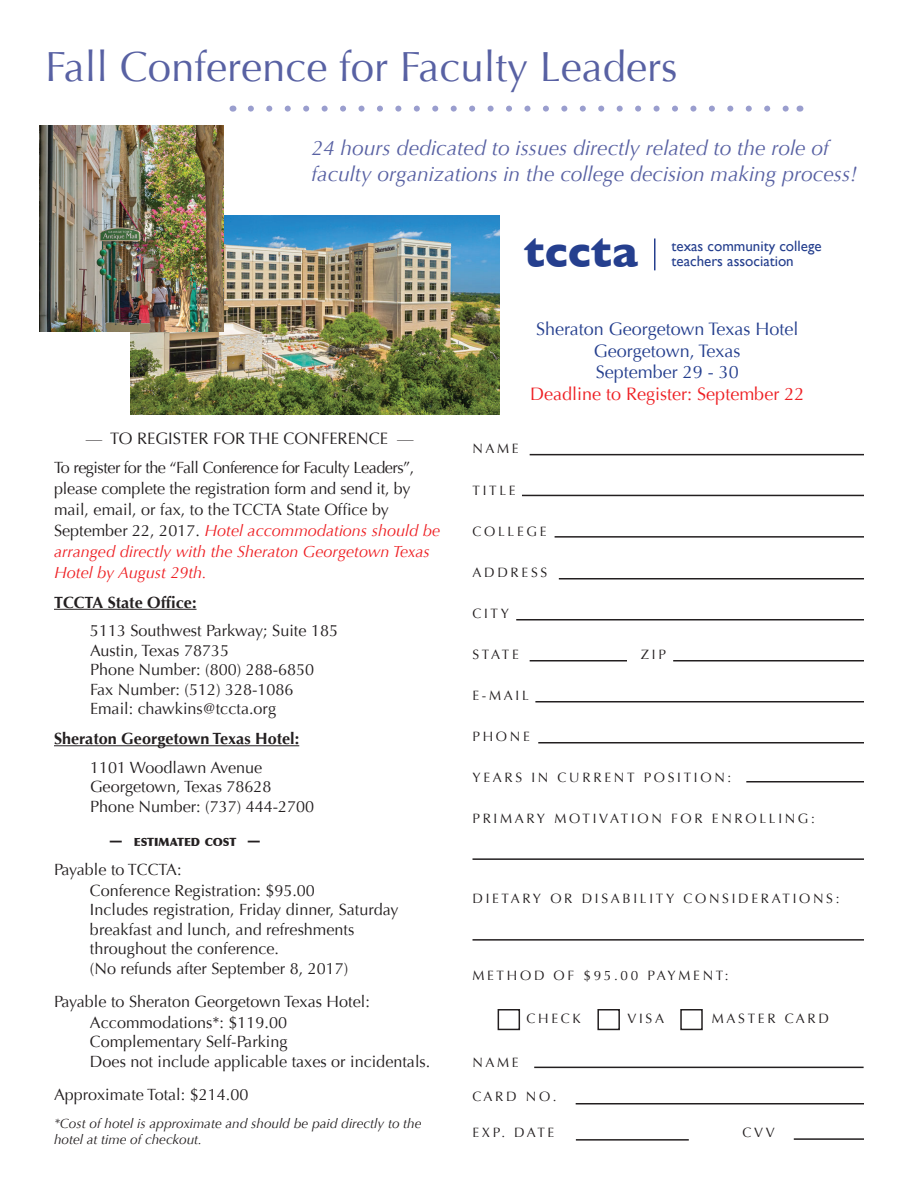
<style>
.page{position:relative;width:918px;height:1188px;background:#fff}
.page>*{position:absolute;margin:0;border:0;box-sizing:border-box;transform-origin:0 0}
.t1{font:700 45px "Gill Sans";color:#253f8e}
.t2{font:42px "Optima";color:#5861a3}
.t3{font:italic 21px/25.2px "Optima";color:#5861a3}
.t4{font:18px/21.6px "Optima";color:#253f8e;text-align:center}
.t5{font:18px "Optima";color:#ee1f23}
.t6{font:16.5px "Optima";color:#231f20}
.t7{font:16.2px/19.5px "Optima";color:#231f20}
.t8{font:700 16.2px "Optima";color:#231f20}
.t9{font:15px/15px "Gill Sans";color:#253f8e}
.t10{font:13.5px "Optima";letter-spacing:.2em;color:#231f20}
.t11{font:italic 13.5px/16.2px "Optima";color:#231f20}
.t12{font:900 11.4px "Optima";color:#231f20}
.s1{font-style:italic;color:#ee1f23}
.s2{font-size:16.2px}
</style>
<div class="page">
<hr style="left:472px;top:858px;width:392px;height:2px;background:#231f20">
<hr style="left:472px;top:939px;width:392px;height:2px;background:#231f20">
<hr style="left:534px;top:1067px;width:330px;height:1px;background:#231f20">
<hr style="left:54px;top:609px;width:143px;height:1px;background:#231f20">
<hr style="left:54px;top:745px;width:245px;height:1px;background:#231f20">
<svg style="left:251px;top:106px;width:538px;height:6px"></svg>
<hr style="left:654px;top:238px;width:2px;height:32px;background:#253f8e">
<hr style="left:522px;top:495px;width:342px;height:1px;background:#231f20">
<hr style="left:530px;top:454px;width:334px;height:1px;background:#231f20">
<hr style="left:673px;top:660px;width:191px;height:2px;background:#231f20">
<hr style="left:516px;top:619px;width:348px;height:2px;background:#231f20">
<hr style="left:559px;top:578px;width:305px;height:1px;background:#231f20">
<hr style="left:555px;top:536px;width:309px;height:2px;background:#231f20">
<hr style="left:530px;top:660px;width:97px;height:2px;background:#231f20">
<hr style="left:538px;top:742px;width:326px;height:2px;background:#231f20">
<hr style="left:535px;top:701px;width:329px;height:1px;background:#231f20">
<hr style="left:746px;top:781px;width:118px;height:2px;background:#231f20">
<hr style="left:576px;top:1103px;width:288px;height:1px;background:#231f20">
<hr style="left:576px;top:1139px;width:113px;height:2px;background:#231f20">
<div style="left:597px;top:1009px;width:23px;height:21px;border:2px solid #231f20"></div>
<div style="left:498px;top:1009px;width:22px;height:21px;border:2px solid #231f20"></div>
<div style="left:680px;top:1009px;width:23px;height:21px;border:2px solid #231f20"></div>
<img style="left:130px;top:216px;width:370px;height:199px">
<hr style="left:794px;top:1138px;width:70px;height:2px;background:#231f20">
<img style="left:39px;top:125px;width:184px;height:206px">
<h2 class="t2" style="left:45px;top:42px;width:634px">Fall Conference for Faculty Leaders</h2>
<p class="t3" style="left:311px;top:136px;width:547px">24 hours dedicated to issues directly related to the role of faculty organizations in the college decision making process!</p>
<h1 class="t1" style="left:524px;top:216px;width:115px">tccta</h1>
<p class="t9" style="left:672px;top:238px;width:152px">texas community college teachers association</p>
<p class="t6" style="left:86px;top:429px;width:329px">— TO REGISTER FOR THE CONFERENCE —</p>
<p class="t7" style="left:54px;top:457px;width:388px;line-height:21px">To register for the “Fall Conference for Faculty Leaders”, please complete the registration form and send it, by mail, email, or fax, to the TCCTA State Office by September 22, 2017. <span class="s1">Hotel accommodations should be arranged directly with the Sheraton Georgetown Texas Hotel by August 29th.</span></p>
<p class="t8" style="left:54px;top:593px;width:144px">TCCTA State Office:</p>
<p class="t7" style="left:90px;top:621px;width:250px">5113 Southwest Parkway; Suite 185<br>Austin, Texas 78735<br>Phone Number: (800) 288-6850<br>Fax Number: (512) 328-1086<br>Email: chawkins@tccta.org</p>
<p class="t8" style="left:54px;top:729px;width:247px">Sheraton Georgetown Texas Hotel:</p>
<p class="t7" style="left:90px;top:758px;width:226px">1101 Woodlawn Avenue<br>Georgetown, Texas 78628<br>Phone Number: (737) 444-2700</p>
<p class="t12" style="left:108px;top:835px;width:156px"><span class="s2">—</span> ESTIMATED COST <span class="s2">—</span></p>
<p class="t7" style="left:90px;top:859px;width:226px;line-height:21px;text-indent:-36px">Payable to TCCTA:<br>Conference Registration: $95.00</p>
<p class="t7" style="left:90px;top:900px;width:310px">Includes registration, Friday dinner, Saturday breakfast and lunch, and refreshments throughout the conference.<br>(No refunds after September 8, 2017)</p>
<p class="t7" style="left:90px;top:991px;width:281px;line-height:21px;text-indent:-36px">Payable to Sheraton Georgetown Texas Hotel:<br>Accommodations*: $119.00</p>
<p class="t7" style="left:90px;top:1032px;width:342px">Complementary Self-Parking<br>Does not include applicable taxes or incidentals.</p>
<p class="t7" style="left:54px;top:1085px;width:196px">Approximate Total: $214.00</p>
<p class="t11" style="left:54px;top:1115px;width:369px">*Cost of hotel is approximate and should be paid directly to the hotel at time of checkout.</p>
<p class="t4" style="left:536px;top:318px;width:264px">Sheraton Georgetown Texas Hotel<br>Georgetown, Texas<br>September 29 - 30</p>
<p class="t5" style="left:530px;top:383px;width:276px">Deadline to Register: September 22</p>
<p class="t10" style="left:472px;top:441px;width:48px">NAME</p>
<p class="t10" style="left:472px;top:482px;width:45px">TITLE</p>
<p class="t10" style="left:472px;top:523px;width:75px">COLLEGE</p>
<p class="t10" style="left:472px;top:564px;width:76px">ADDRESS</p>
<p class="t10" style="left:472px;top:605px;width:38px">CITY</p>
<p class="t10" style="left:472px;top:646px;width:48px">STATE</p>
<p class="t10" style="left:641px;top:646px;width:26px">ZIP</p>
<p class="t10" style="left:472px;top:688px;width:58px">E-MAIL</p>
<p class="t10" style="left:472px;top:729px;width:59px">PHONE</p>
<p class="t10" style="left:472px;top:770px;width:260px">YEARS IN CURRENT POSITION:</p>
<p class="t10" style="left:472px;top:811px;width:344px">PRIMARY MOTIVATION FOR ENROLLING:</p>
<p class="t10" style="left:472px;top:890px;width:369px">DIETARY OR DISABILITY CONSIDERATIONS:</p>
<p class="t10" style="left:472px;top:968px;width:258px">METHOD OF $95.00 PAYMENT:</p>
<p class="t10" style="left:526px;top:1011px;width:56px">CHECK</p>
<p class="t10" style="left:627px;top:1011px;width:38px">VISA</p>
<p class="t10" style="left:712px;top:1011px;width:119px">MASTER CARD</p>
<p class="t10" style="left:472px;top:1054px;width:48px">NAME</p>
<p class="t10" style="left:472px;top:1089px;width:85px">CARD NO.</p>
<p class="t10" style="left:472px;top:1125px;width:83px">EXP. DATE</p>
<p class="t10" style="left:742px;top:1125px;width:34px">CVV</p>
</div>
